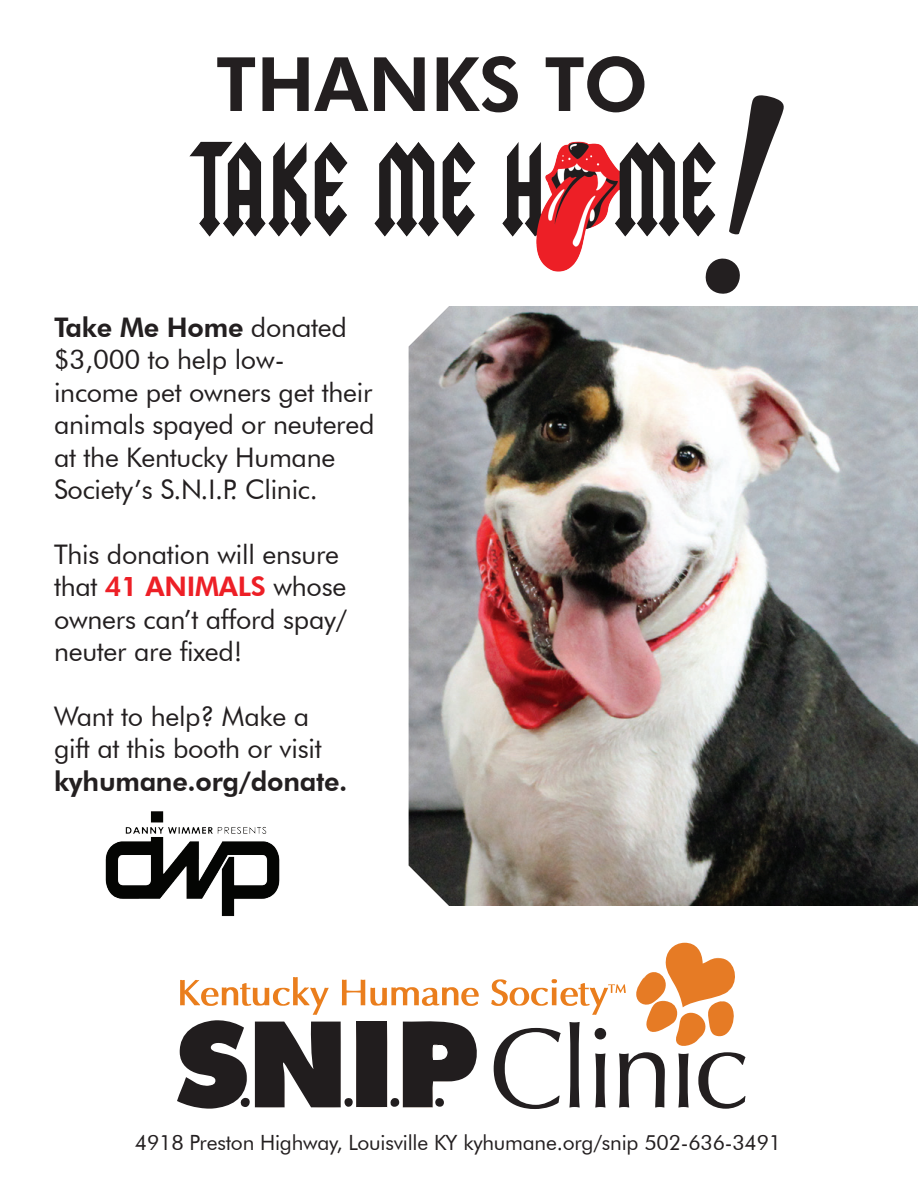
<style>
.page{position:relative;width:918px;height:1188px;background:#fff}
.page>*{position:absolute;margin:0;border:0;box-sizing:border-box;transform-origin:0 0}
.t1{font:800 75px "Futura BT";color:#231f20}
.t2{font:27px/32.4px "Futura BT";letter-spacing:-.01em;color:#231f20}
.t3{font:800 27px "Futura BT";letter-spacing:-.01em;color:#231f20}
.t4{font:21px "Futura BT";letter-spacing:-.01em;color:#231f20}
.s1{font-weight:800}
.s2{font-weight:800;color:#ed1f26}
</style>
<div class="page">
<img style="left:189px;top:141px;width:513px;height:131px">
<svg style="left:177px;top:977px;width:302px;height:132px"></svg>
<svg style="left:491px;top:943px;width:254px;height:166px"></svg>
<img style="left:409px;top:306px;width:509px;height:600px">
<img style="left:105px;top:811px;width:175px;height:106px">
<svg style="left:702px;top:145px;width:14px;height:87px"></svg>
<h1 class="t1" style="left:216px;top:39px;width:434px">THANKS TO</h1>
<p class="t2" style="left:54px;top:311px;width:322px"><span class="s1">Take Me Home</span> donated $3,000 to help low&shy;income pet owners get their animals spayed or neutered at the Kentucky Humane<br>Society’s S.N.I.P. Clinic.</p>
<p class="t2" style="left:54px;top:538px;width:295px">This donation will ensure that <span class="s2">41 ANIMALS</span> whose owners can’t afford spay/ neuter are fixed!</p>
<p class="t2" style="left:54px;top:700px;width:269px">Want to help? Make a gift at this booth or visit</p>
<p class="t3" style="left:54px;top:765px;width:295px">kyhumane.org/donate.</p>
<p class="t4" style="left:135px;top:1129px;width:648px">4918 Preston Highway, Louisville KY kyhumane.org/snip 502-636-3491</p>
</div>
